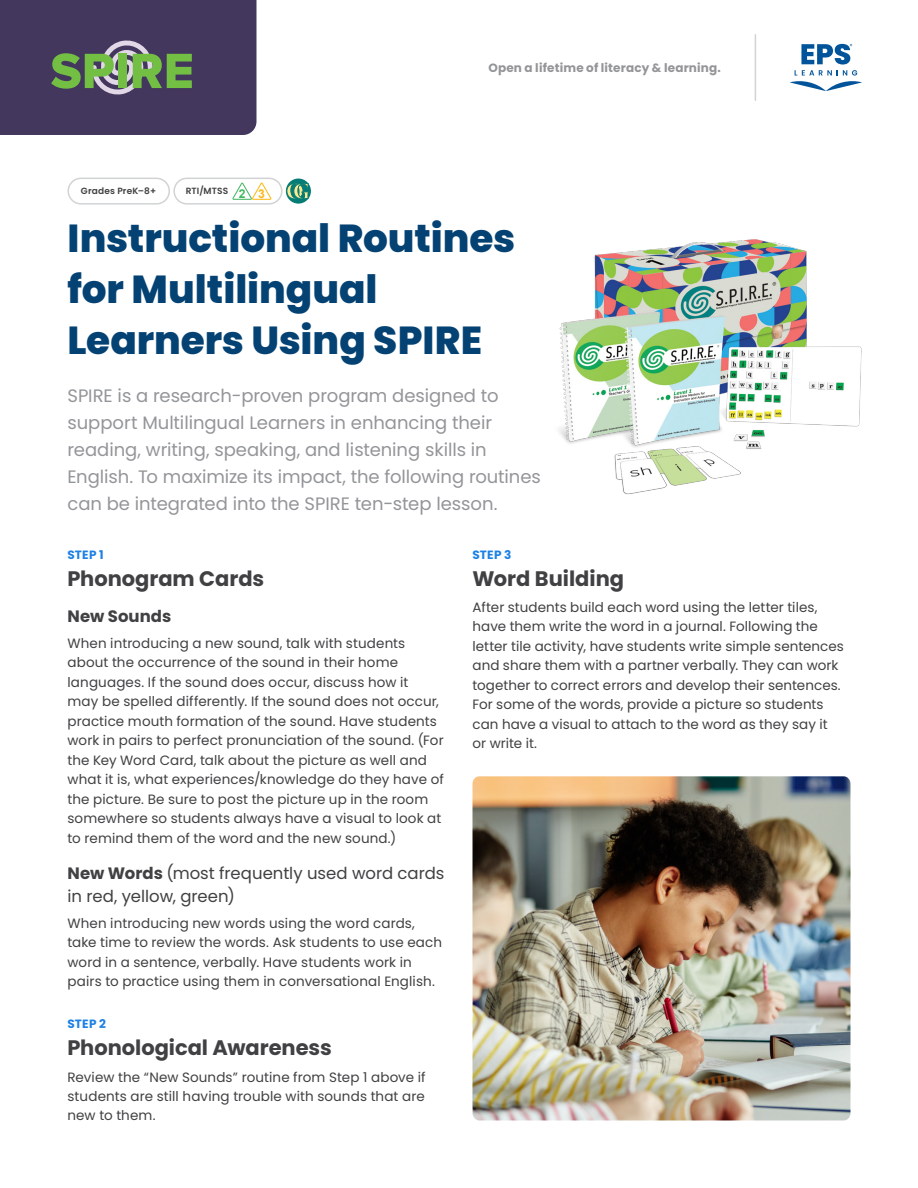
<style>
.page{position:relative;width:918px;height:1188px;background:#fff}
.page>*{position:absolute;margin:0;border:0;box-sizing:border-box;transform-origin:0 0}
.t1{font:800 39px/51px "Poppins";color:#044273}
.t2{font:700 21px "Poppins";color:#414042}
.t3{font:18px/27px "Poppins";letter-spacing:-.005em;color:#939598}
.t4{font:16.5px/22.5px "Poppins";color:#414042}
.t5{font:700 16.5px "Poppins";color:#414042}
.t6{font:13.5px/19.5px "Poppins";letter-spacing:.005em;color:#414042}
.t7{font:700 12px "Poppins";letter-spacing:.015em;color:#939598}
.t8{font:700 12px "Poppins";letter-spacing:.01em;color:#1c81e5}
.t9{font:600 9px "Poppins";letter-spacing:.02em;color:#414042}
.s1{font-family:"Arial";font-weight:700;font-size:12.15px;color:#43b760}
.s2{font-family:"Arial";font-weight:700;font-size:12.15px;color:#fdb913}
.s3{font-weight:700}
</style>
<div class="page">
<svg style="left:790px;top:44px;width:72px;height:47px"></svg>
<hr style="left:755px;top:35px;width:1px;height:65px;background:#d1d3d4">
<svg style="left:0;top:0;width:256px;height:135px;background:#4a465e"></svg>
<img style="left:472px;top:776px;width:378px;height:344px">
<img style="left:559px;top:240px;width:303px;height:254px">
<div style="left:173px;top:178px;width:110px;height:27px;border:2px solid #d1d3d4;border-radius:13px"></div>
<svg style="left:232px;top:183px;width:39px;height:17px"></svg>
<div style="left:68px;top:178px;width:102px;height:27px;border:2px solid #d1d3d4;border-radius:13px"></div>
<div style="left:286px;top:179px;width:25px;height:25px;background:#057c75;border-radius:50%"></div>
<svg style="left:287px;top:183px;width:23px;height:16px"></svg>
<p class="t9" style="left:81px;top:186px;width:77px">Grades PreK–8+</p>
<p class="t9" style="left:186px;top:186px;width:81px">RTI/MTSS <span class="s1">2</span> <span class="s2">3</span></p>
<p class="t7" style="left:488px;top:61px;width:234px">Open a lifetime of literacy &amp; learning.</p>
<h1 class="t1" style="left:68px;top:213px;width:449px">Instructional Routines for Multilingual<br>Learners Using SPIRE</h1>
<p class="t3" style="left:68px;top:382px;width:475px">SPIRE is a research-proven program designed to support Multilingual Learners in enhancing their reading, writing, speaking, and listening skills in English. To maximize its impact, the following routines can be integrated into the SPIRE ten-step lesson.</p>
<p class="t8" style="left:68px;top:548px;width:38px">STEP 1</p>
<h2 class="t2" style="left:68px;top:566px;width:198px">Phonogram Cards</h2>
<p class="t5" style="left:68px;top:606px;width:105px">New Sounds</p>
<p class="t6" style="left:68px;top:634px;width:378px">When introducing a new sound, talk with students about the occurrence of the sound in their home languages. If the sound does occur, discuss how it<br>may be spelled differently. If the sound does not occur, practice mouth formation of the sound. Have students work in pairs to perfect pronunciation of the sound. (For the Key Word Card, talk about the picture as well and what it is, what experiences/knowledge do they have of the picture. Be sure to post the picture up in the room somewhere so students always have a visual to look at to remind them of the word and the new sound.)</p>
<p class="t4" style="left:68px;top:862px;width:378px"><span class="s3">New Words</span> (most frequently used word cards in red, yellow, green)</p>
<p class="t6" style="left:68px;top:913px;width:376px">When introducing new words using the word cards, take time to review the words. Ask students to use each word in a sentence, verbally. Have students work in pairs to practice using them in conversational English.</p>
<p class="t8" style="left:68px;top:1017px;width:40px">STEP 2</p>
<h2 class="t2" style="left:68px;top:1036px;width:266px">Phonological Awareness</h2>
<p class="t6" style="left:68px;top:1067px;width:360px;text-align:justify">Review the “New Sounds” routine from Step 1 above if students are still having trouble with sounds that are new to them.</p>
<p class="t8" style="left:472px;top:548px;width:40px">STEP 3</p>
<h2 class="t2" style="left:472px;top:566px;width:153px">Word Building</h2>
<p class="t6" style="left:472px;top:598px;width:373px">After students build each word using the letter tiles, have them write the word in a journal. Following the letter tile activity, have students write simple sentences and share them with a partner verbally. They can work together to correct errors and develop their sentences.<br>For some of the words, provide a picture so students can have a visual to attach to the word as they say it or write it.</p>
</div>
